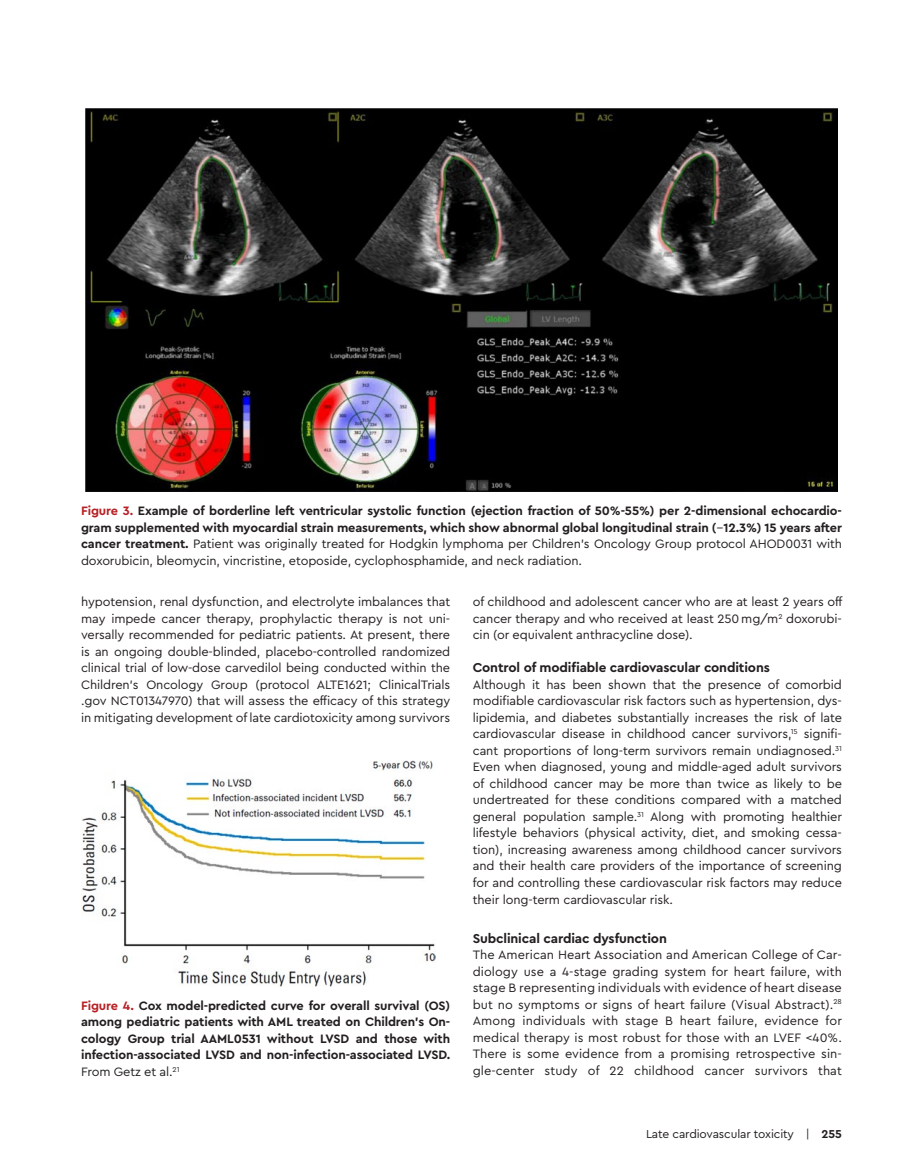
<style>
.page{position:relative;width:905px;height:1175px;background:#fff}
.page>*{position:absolute;margin:0;border:0;box-sizing:border-box;transform-origin:0 0}
.t1{font:700 13.5px "Cera Pro";letter-spacing:-.01em;color:#231f20}
.t2{font:12.75px/16.5px "Cera Pro";letter-spacing:-.01em;color:#231f20;text-align:justify}
.t3{font:700 12.75px/16.5px "Cera Pro";letter-spacing:-.01em;color:#231f20;text-align:justify}
.t4{font:12px "Cera Pro";letter-spacing:-.01em;color:#231f20}
.s1{color:#b62024}
.s2{font-weight:400}
.s3{font-weight:700}
</style>
<div class="page">
<img style="left:86px;top:108px;width:751px;height:384px">
<img style="left:81px;top:761px;width:354px;height:225px">
<p class="t3" style="left:81px;top:502px;width:762px"><span class="s1">Figure 3.</span> Example of borderline left ventricular systolic function (ejection fraction of 50%-55%) per 2-dimensional echocardio&shy;gram supplemented with myocardial strain measurements, which show abnormal global longitudinal strain (<span class="s2">−</span>12.3%) 15 years after cancer treatment. <span class="s2">Patient was originally treated for Hodgkin lymphoma per Children’s Oncology Group protocol AHOD0031 with doxorubicin, bleomycin, vincristine, etoposide, cyclophosphamide, and neck radiation.</span></p>
<p class="t2" style="left:81px;top:593px;width:371px">hypotension, renal dysfunction, and electrolyte imbalances that may impede cancer therapy, prophylactic therapy is not uni&shy;versally recommended for pediatric patients. At present, there is an ongoing double-blinded, placebo-controlled randomized clinical trial of low-dose carvedilol being conducted within the Children’s Oncology Group (protocol ALTE1621; ClinicalTrials .gov NCT01347970) that will assess the efficacy of this strategy in mitigating development of late cardiotoxicity among survivors</p>
<p class="t2" style="left:473px;top:593px;width:371px;text-align:left">of childhood and adolescent cancer who are at least 2 years off cancer therapy and who received at least 250 mg/m<sup>2</sup> doxorubi&shy;cin (or equivalent anthracycline dose).</p>
<p class="t1" style="left:472px;top:659px;width:298px">Control of modifiable cardiovascular conditions</p>
<p class="t2" style="left:472px;top:676px;width:371px;text-align:left">Although it has been shown that the presence of comorbid modifiable cardiovascular risk factors such as hypertension, dys&shy;lipidemia, and diabetes substantially increases the risk of late cardiovascular disease in childhood cancer survivors,<sup>15</sup> signif-i&shy;cant proportions of long-term survivors remain undiagnosed.<sup>31<br></sup>Even when diagnosed, young and middle-aged adult survivors of childhood cancer may be more than twice as likely to be undertreated for these conditions compared with a matched general population sample.<sup>31</sup> Along with promoting healthier lifestyle behaviors (physical activity, diet, and smoking cessa&shy;tion), increasing awareness among childhood cancer survivors and their health care providers of the importance of screening for and controlling these cardiovascular risk factors may reduce their long-term cardiovascular risk.</p>
<p class="t1" style="left:472px;top:929px;width:196px">Subclinical cardiac dysfunction</p>
<p class="t2" style="left:472px;top:946px;width:371px">The American Heart Association and American College of Car&shy;diology use a 4-stage grading system for heart failure, with stage B representing individuals with evidence of heart disease but no symptoms or signs of heart failure (Visual Abstract).<sup>28<br></sup>Among individuals with stage B heart failure, evidence for medical therapy is most robust for those with an LVEF &lt;40%.<br>There is some evidence from a promising retrospective sin&shy;gle-center study of 22 childhood cancer survivors that</p>
<p class="t3" style="left:81px;top:996px;width:371px"><span class="s1">Figure 4.</span> Cox model-predicted curve for overall survival (OS) among pediatric patients with AML treated on Children’s On&shy;cology Group trial AAML0531 without LVSD and those with infection-associated LVSD and non-infection-associated LVSD.<br><span class="s2">From Getz et al.</span><sup>21</sup></p>
<p class="t4" style="left:646px;top:1126px;width:197px">Late cardiovascular toxicity | <span class="s3">255</span></p>
</div>
